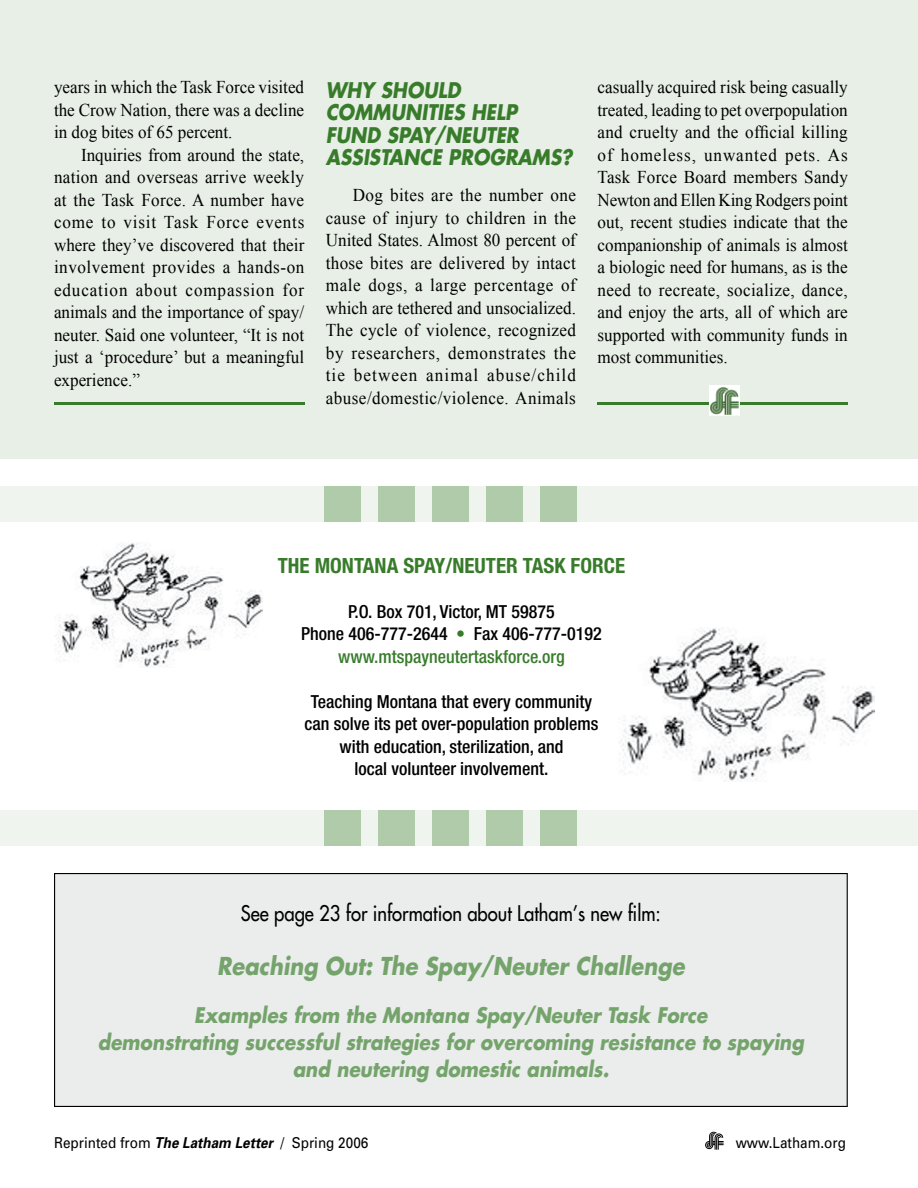
<style>
.page{position:relative;width:918px;height:1188px;background:#fff}
.page>*{position:absolute;margin:0;border:0;box-sizing:border-box;transform-origin:0 0}
.t1{font:italic 700 24px "Futura";color:#74a36b;scale:.88 1}
.t2{font:italic 700 21px/27px "Futura";color:#74a36b;text-align:center;scale:.88 1}
.t3{font:italic 700 21px/22.5px "Futura";color:#387c2b;scale:.88 1}
.t4{font:21px "Futura";color:#000;scale:.88 1}
.t5{font:700 condensed 21px "Helvetica Neue";color:#387c2b}
.t6{font:18px/22.5px "Times New Roman";color:#000;text-align:justify;scale:.95 1}
.t7{font:500 condensed 18px/22.5px "Helvetica Neue";color:#000;text-align:center}
.t8{font:15px "Univers";color:#000;scale:.9 1}
.s1{color:#387c2b}
.s2{font-weight:700;font-style:italic}
</style>
<div class="page">
<svg style="left:705px;top:1132px;width:19px;height:18px"></svg>
<div style="left:0;top:0;width:918px;height:459px;background:#e7efe6"></div>
<hr style="left:54px;top:402px;width:250px;height:3px;background:#387c2b">
<div style="left:0;top:486px;width:918px;height:36px;background:#eff5ee"></div>
<hr style="left:598px;top:402px;width:250px;height:3px;background:#387c2b">
<img style="left:709px;top:386px;width:31px;height:29px">
<div style="left:54px;top:873px;width:794px;height:234px;background:#ebecec"></div>
<div style="left:540px;top:486px;width:36px;height:36px;background:#afcbaa"></div>
<div style="left:486px;top:486px;width:36px;height:36px;background:#afcbaa"></div>
<div style="left:432px;top:486px;width:36px;height:36px;background:#afcbaa"></div>
<div style="left:378px;top:486px;width:36px;height:36px;background:#afcbaa"></div>
<div style="left:324px;top:486px;width:36px;height:36px;background:#afcbaa"></div>
<div style="left:0;top:810px;width:918px;height:36px;background:#eff5ee"></div>
<div style="left:540px;top:810px;width:36px;height:36px;background:#afcbaa"></div>
<div style="left:486px;top:810px;width:36px;height:36px;background:#afcbaa"></div>
<div style="left:432px;top:810px;width:36px;height:36px;background:#afcbaa"></div>
<div style="left:378px;top:810px;width:36px;height:36px;background:#afcbaa"></div>
<div style="left:324px;top:810px;width:36px;height:36px;background:#afcbaa"></div>
<img style="left:619px;top:628px;width:255px;height:153px">
<img style="left:55px;top:543px;width:207px;height:124px">
<p class="t6" style="left:54px;top:76px;width:265px">years in which the Task Force visited the Crow Nation, there was a decline in dog bites of 65 percent.</p>
<p class="t6" style="left:54px;top:143px;width:265px;text-indent:27px">Inquiries from around the state, nation and overseas arrive weekly at the Task Force. A number have come to visit Task Force events where they’ve discovered that their involvement provides a hands-on education about compassion for animals and the importance of spay/ neuter. Said one volunteer, “It is not just a ‘procedure’ but a meaningful experience.”</p>
<p class="t3" style="left:326px;top:78px;width:282px">WHY SHOULD<br>COMMUNITIES HELP<br>FUND SPAY/NEUTER<br>ASSISTANCE PROGRAMS?</p>
<p class="t6" style="left:326px;top:184px;width:265px;text-indent:27px">Dog bites are the number one cause of injury to children in the United States. Almost 80 percent of those bites are delivered by intact male dogs, a large percentage of which are tethered and unsocialized.<br>The cycle of violence, recognized by researchers, demonstrates the tie between animal abuse/child abuse/domestic/violence. Animals</p>
<p class="t6" style="left:598px;top:76px;width:265px">casually acquired risk being casually treated, leading to pet overpopulation and cruelty and the official killing of homeless, unwanted pets. As Task Force Board members Sandy Newton and Ellen King Rodgers point out, recent studies indicate that the companionship of animals is almost a biologic need for humans, as is the need to recreate, socialize, dance, and enjoy the arts, all of which are supported with community funds in most communities.</p>
<p class="t5" style="left:278px;top:553px;width:349px">THE MONTANA SPAY/NEUTER TASK FORCE</p>
<p class="t7" style="left:301px;top:600px;width:302px">P.O. Box 701, Victor, MT 59875<br>Phone 406-777-2644 <span class="s1">•</span> Fax 406-777-0192 <span class="s1">www.mtspayneutertaskforce.org</span></p>
<p class="t7" style="left:305px;top:690px;width:295px">Teaching Montana that every community can solve its pet over-population problems with education, sterilization, and<br>local volunteer involvement.</p>
<p class="t4" style="left:241px;top:900px;width:479px">See page 23 for information about Latham’s new film:</p>
<h1 class="t1" style="left:217px;top:949px;width:533px">Reaching Out: The Spay/Neuter Challenge</h1>
<p class="t2" style="left:98px;top:1001px;width:804px">Examples from the Montana Spay/Neuter Task Force<br>demonstrating successful strategies for overcoming resistance to spaying and neutering domestic animals.</p>
<p class="t8" style="left:54px;top:1133px;width:351px">Reprinted from <span class="s2">The Latham Letter</span> / Spring 2006</p>
<p class="t8" style="left:736px;top:1133px;width:124px">www.Latham.org</p>
</div>
